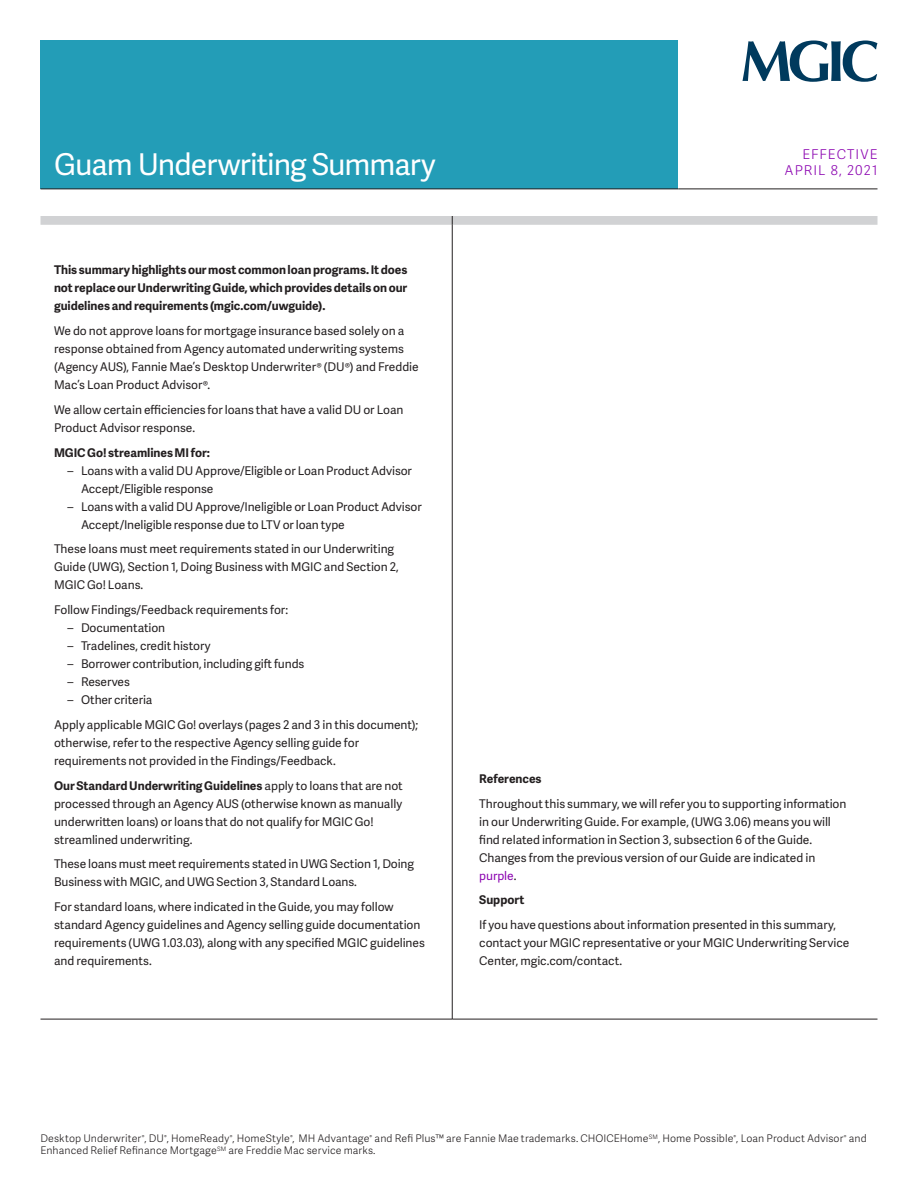
<style>
.page{position:relative;width:918px;height:1188px;background:#fff}
.page>*{position:absolute;margin:0;border:0;box-sizing:border-box;transform-origin:0 0}
.Summary_title{font:30px "Adelle Sans";letter-spacing:-.03em;color:#fff}
.t1{font:300 13.5px/16.5px "Adelle Sans";letter-spacing:.08em;color:#8c06b1;text-align:right}
.Body_Copy{font:12px/18px "Adelle Sans";letter-spacing:-.005em;color:#231f20}
.Body_Copy-2{font:700 12px/18px "Adelle Sans";letter-spacing:-.005em;color:#231f20;text-align:justify}
.t2{font:300 10.5px/12px "Adelle Sans";letter-spacing:.01em;color:#231f20}
.s1{font-weight:700}
.s2{color:#8c06b1}
</style>
<div class="page">
<div style="left:40px;top:40px;width:638px;height:149px;background:#239db7"></div>
<hr style="left:40px;top:189px;width:638px;height:1px;background:#231f20">
<hr style="left:678px;top:189px;width:200px;height:1px;background:#231f20">
<hr style="left:452px;top:225px;width:1px;height:794px;background:#231f20">
<hr style="left:40px;top:1019px;width:412px;height:1px;background:#231f20">
<hr style="left:452px;top:1019px;width:426px;height:1px;background:#231f20">
<svg style="left:40px;top:216px;width:838px;height:9px;background:#d1d2d4"></svg>
<svg style="left:743px;top:41px;width:135px;height:41px"></svg>
<p class="Summary_title" style="left:54px;top:143px;width:383px">Guam Underwriting Summary</p>
<p class="t1" style="left:785px;top:145px;width:94px">EFFECTIVE<br>APRIL 8, 2021</p>
<p class="Body_Copy-2" style="left:54px;top:261px;width:355px">This summary highlights our most common loan programs. It does not replace our Underwriting Guide, which provides details on our guidelines and requirements (mgic.com/uwguide).</p>
<p class="Body_Copy" style="left:54px;top:321px;width:366px">We do not approve loans for mortgage insurance based solely on a response obtained from Agency automated underwriting systems (Agency AUS), Fannie Mae’s Desktop Underwriter® (DU®) and Freddie Mac’s Loan Product Advisor®.</p>
<p class="Body_Copy" style="left:54px;top:400px;width:351px">We allow certain efficiencies for loans that have a valid DU or Loan<br>Product Advisor response.</p>
<p class="Body_Copy-2" style="left:54px;top:443px;width:158px">MGIC Go! streamlines MI for:</p>
<p class="Body_Copy" style="left:81px;top:461px;width:332px;text-indent:-14px">– Loans with a valid DU Approve/Eligible or Loan Product Advisor<br>Accept/Eligible response</p>
<p class="Body_Copy" style="left:81px;top:497px;width:342px;text-indent:-14px">– Loans with a valid DU Approve/Ineligible or Loan Product Advisor<br>Accept/Ineligible response due to LTV or loan type</p>
<p class="Body_Copy" style="left:54px;top:540px;width:346px">These loans must meet requirements stated in our Underwriting<br>Guide (UWG), Section 1, Doing Business with MGIC and Section 2,<br>MGIC Go! Loans.</p>
<p class="Body_Copy" style="left:54px;top:600px;width:236px">Follow Findings/Feedback requirements for:</p>
<p class="Body_Copy" style="left:68px;top:618px;width:99px">– Documentation</p>
<p class="Body_Copy" style="left:68px;top:636px;width:145px">– Tradelines, credit history</p>
<p class="Body_Copy" style="left:68px;top:654px;width:238px">– Borrower contribution, including gift funds</p>
<p class="Body_Copy" style="left:68px;top:672px;width:64px">– Reserves</p>
<p class="Body_Copy" style="left:68px;top:690px;width:86px">– Other criteria</p>
<p class="Body_Copy" style="left:54px;top:715px;width:366px">Apply applicable MGIC Go! overlays (pages 2 and 3 in this document); otherwise, refer to the respective Agency selling guide for requirements not provided in the Findings/Feedback.</p>
<p class="Body_Copy" style="left:54px;top:776px;width:350px"><span class="s1">Our Standard Underwriting Guidelines</span> apply to loans that are not processed through an Agency AUS (otherwise known as manually underwritten loans) or loans that do not qualify for MGIC Go! streamlined underwriting.</p>
<p class="Body_Copy" style="left:54px;top:855px;width:362px">These loans must meet requirements stated in UWG Section 1, Doing<br>Business with MGIC, and UWG Section 3, Standard Loans.</p>
<p class="Body_Copy" style="left:54px;top:897px;width:372px">For standard loans, where indicated in the Guide, you may follow standard Agency guidelines and Agency selling guide documentation requirements (UWG 1.03.03), along with any specified MGIC guidelines and requirements.</p>
<p class="Body_Copy-2" style="left:479px;top:769px;width:64px">References</p>
<p class="Body_Copy" style="left:479px;top:794px;width:369px">Throughout this summary, we will refer you to supporting information in our Underwriting Guide. For example, (UWG 3.06) means you will find related information in Section 3, subsection 6 of the Guide.<br>Changes from the previous version of our Guide are indicated in <span class="s2">purple</span>.</p>
<p class="Body_Copy-2" style="left:479px;top:891px;width:47px">Support</p>
<p class="Body_Copy" style="left:479px;top:915px;width:372px">If you have questions about information presented in this summary, contact your MGIC representative or your MGIC Underwriting Service<br>Center, mgic.com/contact.</p>
<p class="t2" style="left:40px;top:1132px;width:828px">Desktop Underwriter<sup>®</sup>, DU<sup>®</sup>, HomeReady<sup>®</sup>, HomeStyle<sup>®</sup>, MH Advantage<sup>®</sup> and Refi Plus™ are Fannie Mae trademarks. CHOICEHome<sup>SM</sup>, Home Possible<sup>®</sup>, Loan Product Advisor<sup>®</sup> and<br>Enhanced Relief Refinance Mortgage<sup>SM</sup> are Freddie Mac service marks.</p>
</div>
